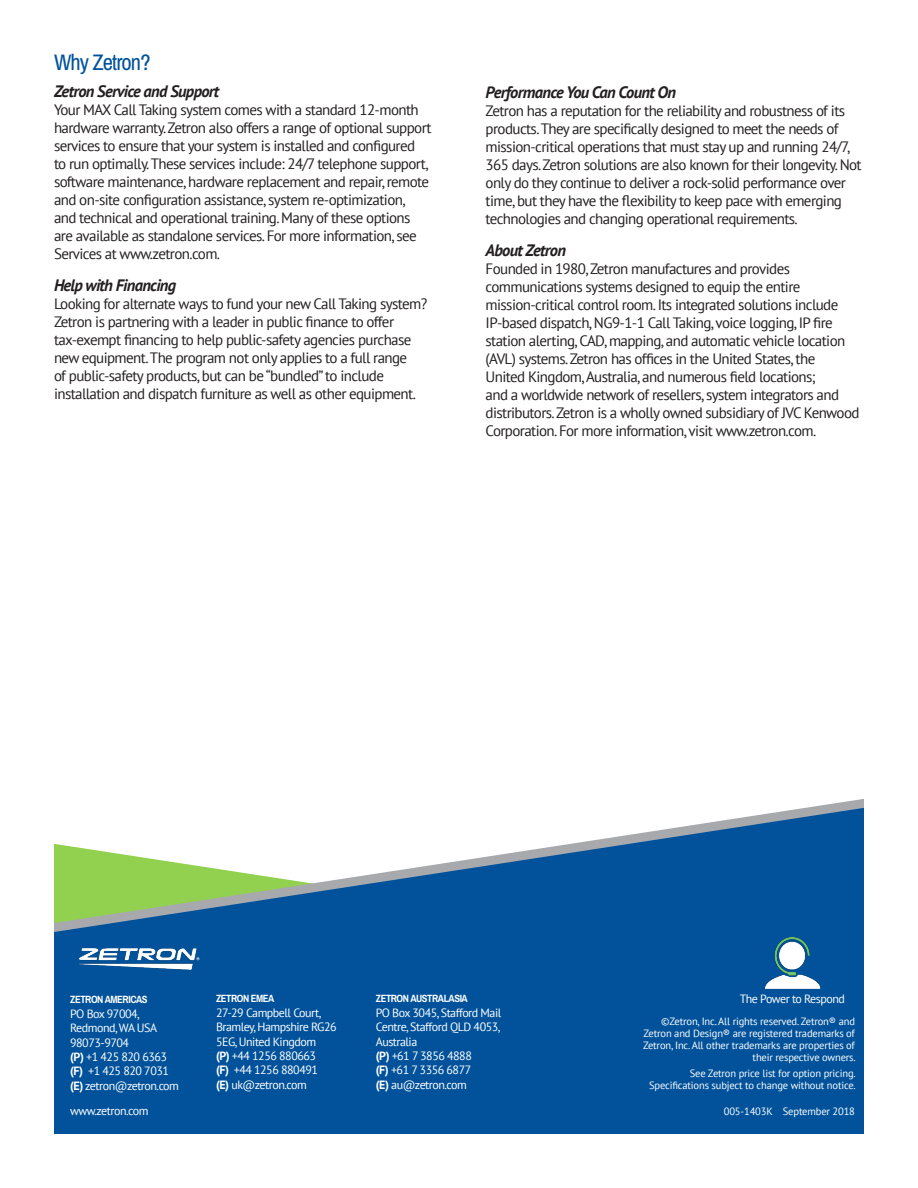
<style>
.page{position:relative;width:918px;height:1188px;background:#fff}
.page>*{position:absolute;margin:0;border:0;box-sizing:border-box;transform-origin:0 0}
.specsheet_black_subh{font:22.5px "Archivo Narrow";letter-spacing:-.04em;color:#01529a}
.specsheet_black_subh-2{font:italic 700 16.5px "PT Sans";letter-spacing:-.04em;color:#231f20}
.specsheet_body{font:15px/18px "PT Sans";letter-spacing:-.04em;color:#231f20}
.Body_Copy{font:12px/14.4px "PT Sans";letter-spacing:-.04em;color:#fff}
.t1{font:10.65px "Arial";letter-spacing:.01em;color:#fff}
.trademark_text{font:10.5px/12px "PT Sans";letter-spacing:-.015em;color:#fff;text-align:right}
.t2{font:700 10.5px "Archivo Narrow";letter-spacing:-.04em;color:#fff}
.s1{font-weight:700}
</style>
<div class="page">
<svg style="left:54px;top:808px;width:810px;height:326px;background:#2b6fa4"></svg>
<img style="left:74px;top:946px;width:128px;height:26px">
<img style="left:763px;top:933px;width:59px;height:58px">
<p class="specsheet_black_subh" style="left:54px;top:49px;width:98px">Why Zetron?</p>
<p class="specsheet_black_subh-2" style="left:54px;top:80px;width:167px">Zetron Service and Support</p>
<p class="specsheet_body" style="left:54px;top:100px;width:379px">Your MAX Call Taking system comes with a standard 12-month hardware warranty. Zetron also offers a range of optional support services to ensure that your system is installed and configured<br>to run optimally. These services include: 24/7 telephone support, software maintenance, hardware replacement and repair, remote and on-site configuration assistance, system re-optimization, and technical and operational training. Many of these options are available as standalone services. For more information, see Services at www.zetron.com.</p>
<p class="specsheet_black_subh-2" style="left:54px;top:274px;width:124px">Help with Financing</p>
<p class="specsheet_body" style="left:54px;top:294px;width:375px">Looking for alternate ways to fund your new Call Taking system?<br>Zetron is partnering with a leader in public finance to offer tax-exempt financing to help public-safety agencies purchase new equipment. The program not only applies to a full range<br>of public-safety products, but can be “bundled” to include installation and dispatch furniture as well as other equipment.</p>
<p class="specsheet_black_subh-2" style="left:486px;top:81px;width:192px">Performance You Can Count On</p>
<p class="specsheet_body" style="left:486px;top:101px;width:378px">Zetron has a reputation for the reliability and robustness of its products. They are specifically designed to meet the needs of mission-critical operations that must stay up and running 24/7, 365 days. Zetron solutions are also known for their longevity. Not only do they continue to deliver a rock-solid performance over time, but they have the flexibility to keep pace with emerging technologies and changing operational requirements.</p>
<p class="specsheet_black_subh-2" style="left:486px;top:239px;width:82px">About Zetron</p>
<p class="specsheet_body" style="left:486px;top:259px;width:375px">Founded in 1980, Zetron manufactures and provides communications systems designed to equip the entire mission-critical control room. Its integrated solutions include IP-based dispatch, NG9-1-1 Call Taking, voice logging, IP fire station alerting, CAD, mapping, and automatic vehicle location (AVL) systems. Zetron has offices in the United States, the<br>United Kingdom, Australia, and numerous field locations;<br>and a worldwide network of resellers, system integrators and distributors. Zetron is a wholly owned subsidiary of JVC Kenwood Corporation. For more information, visit www.zetron.com.</p>
<p class="Body_Copy" style="left:740px;top:991px;width:107px">The Power to Respond</p>
<p class="t1" style="left:736px;top:991px;width:115px">The Power to Respond</p>
<p class="t2" style="left:216px;top:992px;width:60px">ZETRON EMEA</p>
<p class="Body_Copy" style="left:216px;top:1005px;width:122px">27-29 Campbell Court,<br>Bramley, Hampshire RG26<br>5EG, United Kingdom<br><span class="s1">(P)</span> +44 1256 880663<br><span class="s1">(F)</span> +44 1256 880491<br><span class="s1">(E)</span> uk@zetron.com</p>
<p class="t2" style="left:376px;top:992px;width:94px">ZETRON AUSTRALASIA</p>
<p class="Body_Copy" style="left:376px;top:1005px;width:127px">PO Box 3045, Stafford Mail<br>Centre, Stafford QLD 4053,<br>Australia<br><span class="s1">(P)</span> +61 7 3856 4888<br><span class="s1">(F)</span> +61 7 3356 6877<br><span class="s1">(E)</span> au@zetron.com</p>
<p class="t2" style="left:70px;top:993px;width:79px">ZETRON AMERICAS</p>
<p class="Body_Copy" style="left:70px;top:1006px;width:110px">PO Box 97004,<br>Redmond, WA USA<br>98073-9704<br><span class="s1">(P)</span> +1 425 820 6363 <span class="s1">(F)</span> +1 425 820 7031 <span class="s1">(E)</span> zetron@zetron.com</p>
<p class="trademark_text" style="left:643px;top:1015px;width:214px">©Zetron, Inc. All rights reserved. Zetron® and Zetron and Design® are registered trademarks of Zetron, Inc. All other trademarks are properties of their respective owners.</p>
<p class="trademark_text" style="left:649px;top:1067px;width:208px">See Zetron price list for option pricing.<br>Specifications subject to change without notice.</p>
<p class="trademark_text" style="left:724px;top:1105px;width:133px">005-1403K September 2018</p>
<p class="Body_Copy" style="left:70px;top:1103px;width:80px">www.zetron.com</p>
</div>
